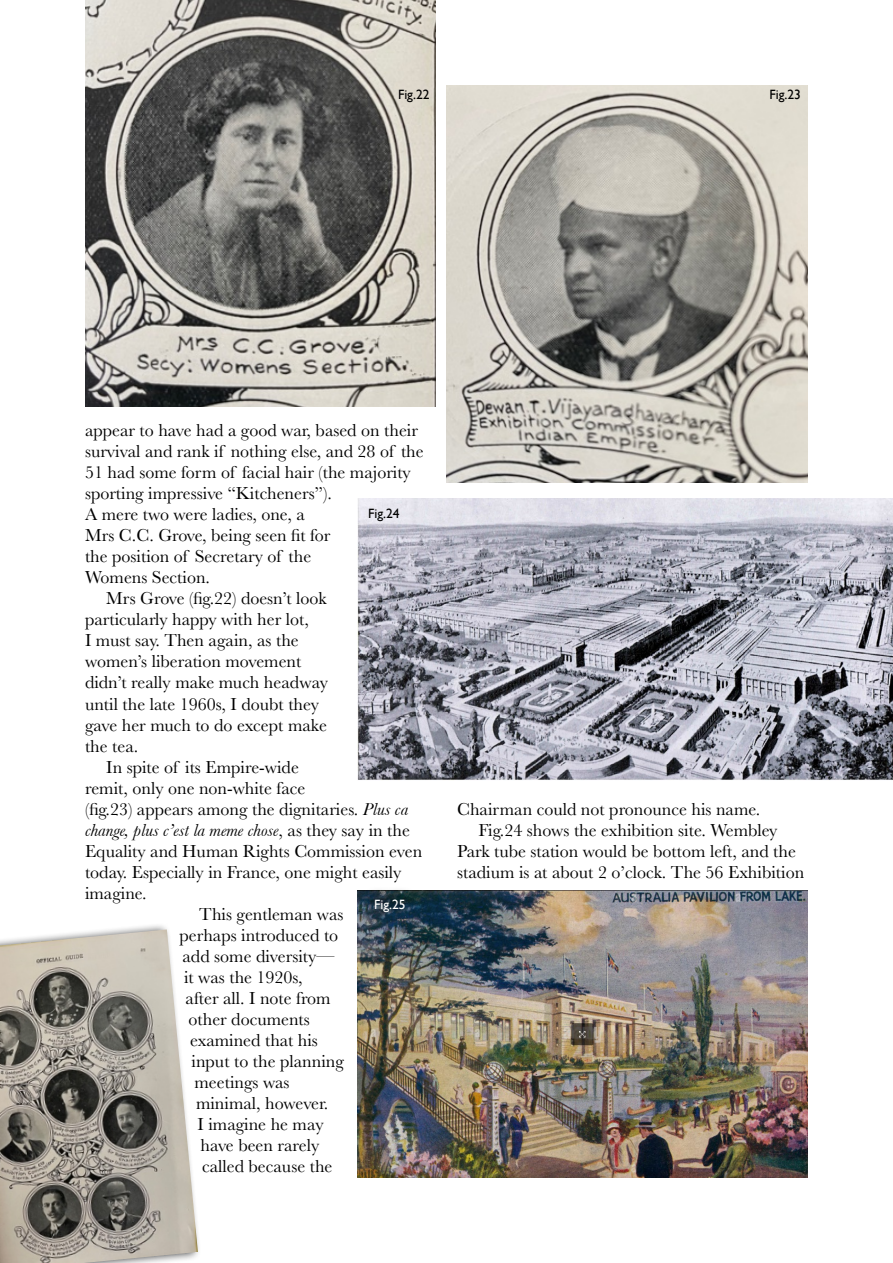
<style>
.page{position:relative;width:893px;height:1263px;background:#fff}
.page>*{position:absolute;margin:0;border:0;box-sizing:border-box;transform-origin:0 0}
.Body_text{font:18px/21px "Baskerville";color:#000}
.Picture_caption{font:13.5px "Gill Sans";color:#000}
.Picture_caption-2{font:13.5px "Gill Sans";color:#fff}
.s1{font-style:italic}
</style>
<div class="page">
<img style="left:0;top:929px;width:198px;height:334px">
<img style="left:85px;top:0;width:351px;height:406px">
<img style="left:447px;top:85px;width:361px;height:398px">
<img style="left:358px;top:498px;width:535px;height:282px">
<img style="left:358px;top:890px;width:450px;height:288px">
<div style="left:361px;top:886px;width:57px;height:39px;background:#000;opacity:.43"></div>
<p class="Picture_caption" style="left:398px;top:87px;width:33px">Fig.22</p>
<p class="Picture_caption" style="left:769px;top:87px;width:33px">Fig.23</p>
<p class="Body_text" style="left:85px;top:420px;width:340px">appear to have had a good war, based on their survival and rank if nothing else, and 28 of the 51 had some form of facial hair (the majority sporting impressive “Kitcheners”).<br>A mere two were ladies, one, a<br>Mrs C.C. Grove, being seen fit for<br>the position of Secretary of the<br>Womens Section.</p>
<p class="Body_text" style="left:85px;top:588px;width:245px;text-indent:21px">Mrs Grove (fig.22) doesn’t look particularly happy with her lot,<br>I must say. Then again, as the women’s liberation movement didn’t really make much headway until the late 1960s, I doubt they gave her much to do except make the tea.</p>
<p class="Body_text" style="left:85px;top:756px;width:339px;text-indent:21px">In spite of its Empire-wide<br>remit, only one non-white face<br>(fig.23) appears among the dignitaries. <span class="s1">Plus ca change, plus c’est la meme chose</span>, as they say in the Equality and Human Rights Commission even today. Especially in France, one might easily imagine.</p>
<p class="Body_text" style="left:199px;top:903px;width:146px">This gentleman was</p>
<p class="Body_text" style="left:180px;top:924px;width:160px">perhaps introduced to</p>
<p class="Body_text" style="left:183px;top:945px;width:153px">add some diversity—</p>
<p class="Body_text" style="left:184px;top:966px;width:120px">it was the 1920s,</p>
<p class="Body_text" style="left:186px;top:987px;width:147px">after all. I note from</p>
<p class="Body_text" style="left:189px;top:1008px;width:123px">other documents</p>
<p class="Body_text" style="left:190px;top:1029px;width:129px">examined that his</p>
<p class="Body_text" style="left:192px;top:1050px;width:154px">input to the planning</p>
<p class="Body_text" style="left:195px;top:1071px;width:97px">meetings was</p>
<p class="Body_text" style="left:196px;top:1092px;width:134px">minimal, however.</p>
<p class="Body_text" style="left:198px;top:1113px;width:128px">I imagine he may</p>
<p class="Body_text" style="left:201px;top:1134px;width:120px">have been rarely</p>
<p class="Body_text" style="left:202px;top:1155px;width:132px">called because the</p>
<p class="Picture_caption" style="left:368px;top:505px;width:33px">Fig.24</p>
<p class="Picture_caption-2" style="left:374px;top:896px;width:33px">Fig.25</p>
<p class="Body_text" style="left:457px;top:799px;width:305px">Chairman could not pronounce his name.</p>
<p class="Body_text" style="left:457px;top:820px;width:349px;text-align:center">Fig.24 shows the exhibition site. Wembley<br>Park tube station would be bottom left, and the stadium is at about 2 o’clock. The 56 Exhibition</p>
</div>
